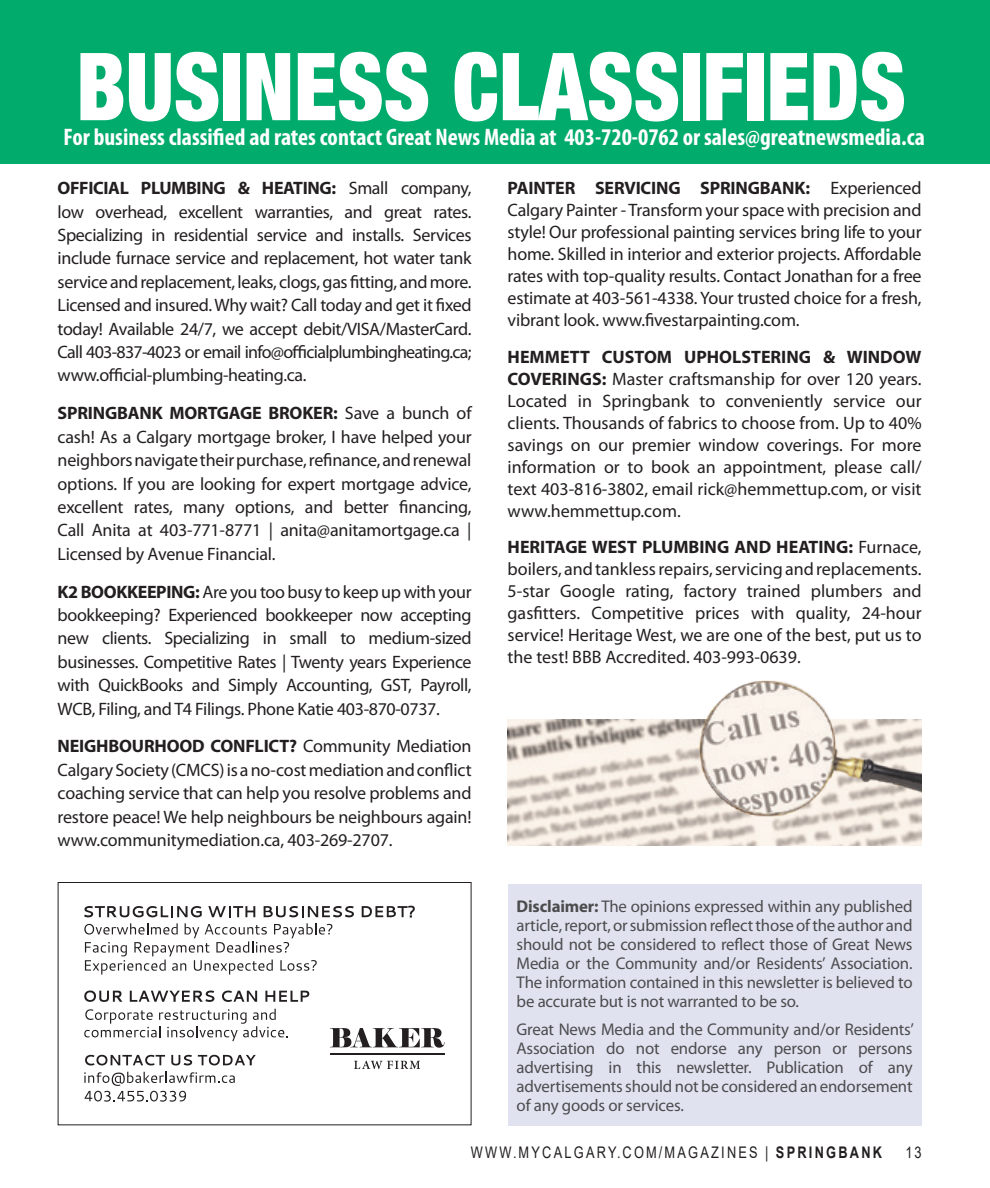
<style>
.page{position:relative;width:990px;height:1188px;background:#fff}
.page>*{position:absolute;margin:0;border:0;box-sizing:border-box;transform-origin:0 0}
.t1{font:900 condensed 94px "Helvetica Neue LT Std";color:#fff;scale:.92 1}
.t2{font:700 condensed 24px "Myriad Pro";color:#fff}
.Body_text{font:18px/23.4px "Myriad Pro";letter-spacing:-.01em;color:#231f20;text-align:justify}
.Body_text-2{font:17px/19px "Myriad Pro";letter-spacing:-.01em;color:#4b4c4d;text-align:justify}
.t3{font:16px "Arial";letter-spacing:.175em;color:#231f20;scale:.8 1}
.s1{font-weight:700}
</style>
<div class="page">
<img style="left:508px;top:719px;width:414px;height:127px">
<img style="left:693px;top:680px;width:229px;height:144px">
<div style="left:0;top:0;width:990px;height:163px;background:#00ab6b"></div>
<div style="left:508px;top:884px;width:414px;height:242px;background:#e0e2f0"></div>
<svg style="left:354px;top:1061px;width:66px;height:8px"></svg>
<svg style="left:330px;top:1028px;width:114px;height:20px"></svg>
<hr style="left:330px;top:1053px;width:114px;height:2px;background:#231f20">
<svg style="left:84px;top:923px;width:248px;height:51px"></svg>
<svg style="left:84px;top:906px;width:118px;height:11px"></svg>
<svg style="left:208px;top:906px;width:47px;height:11px"></svg>
<svg style="left:264px;top:906px;width:90px;height:11px"></svg>
<svg style="left:362px;top:906px;width:53px;height:12px"></svg>
<svg style="left:84px;top:1009px;width:204px;height:32px"></svg>
<svg style="left:84px;top:991px;width:38px;height:11px"></svg>
<svg style="left:130px;top:991px;width:84px;height:11px"></svg>
<svg style="left:222px;top:991px;width:35px;height:11px"></svg>
<svg style="left:265px;top:991px;width:44px;height:11px"></svg>
<svg style="left:85px;top:1055px;width:80px;height:10px"></svg>
<svg style="left:171px;top:1055px;width:21px;height:10px"></svg>
<svg style="left:198px;top:1055px;width:58px;height:10px"></svg>
<svg style="left:84px;top:1072px;width:151px;height:30px"></svg>
<div style="left:58px;top:882px;width:414px;height:243px;border:1px solid #231f20"></div>
<p class="t1" style="left:76px;top:29px;width:903px">BUSINESS CLASSIFIEDS</p>
<p class="t2" style="left:64px;top:122px;width:863px">For business classified ad rates contact Great News Media at 403-720-0762 or sales@greatnewsmedia.ca</p>
<p class="Body_text" style="left:58px;top:176px;width:416px"><span class="s1">OFFICIAL PLUMBING &amp; HEATING:</span> Small company, low overhead, excellent warranties, and great rates.<br>Specializing in residential service and installs. Services include furnace service and replacement, hot water tank service and replacement, leaks, clogs, gas fitting, and more.<br>Licensed and insured. Why wait? Call today and get it fixed today! Available 24/7, we accept debit/VISA/MasterCard.<br>Call 403-837-4023 or email info@officialplumbingheating.ca; www.official-plumbing-heating.ca.</p>
<p class="Body_text" style="left:58px;top:401px;width:416px"><span class="s1">SPRINGBANK MORTGAGE BROKER:</span> Save a bunch of cash! As a Calgary mortgage broker, I have helped your neighbors navigate their purchase, refinance, and renewal options. If you are looking for expert mortgage advice, excellent rates, many options, and better financing, Call Anita at 403-771-8771 | anita@anitamortgage.ca | Licensed by Avenue Financial.</p>
<p class="Body_text" style="left:58px;top:580px;width:416px"><span class="s1">K2 BOOKKEEPING:</span> Are you too busy to keep up with your bookkeeping? Experienced bookkeeper now accepting new clients. Specializing in small to medium-sized businesses. Competitive Rates | Twenty years Experience with QuickBooks and Simply Accounting, GST, Payroll, WCB, Filing, and T4 Filings. Phone Katie 403-870-0737.</p>
<p class="Body_text" style="left:58px;top:734px;width:416px"><span class="s1">NEIGHBOURHOOD CONFLICT?</span> Community Mediation Calgary Society (CMCS) is a no-cost mediation and conflict coaching service that can help you resolve problems and restore peace! We help neighbours be neighbours again! www.communitymediation.ca, 403-269-2707.</p>
<p class="Body_text" style="left:508px;top:177px;width:416px;line-height:22px"><span class="s1">PAINTER SERVICING SPRINGBANK:</span> Experienced Calgary Painter - Transform your space with precision and style! Our professional painting services bring life to your home. Skilled in interior and exterior projects. Affordable rates with top-quality results. Contact Jonathan for a free estimate at 403-561-4338. Your trusted choice for a fresh, vibrant look. www.fivestarpainting.com.</p>
<p class="Body_text" style="left:508px;top:345px;width:416px;line-height:22px"><span class="s1">HEMMETT CUSTOM UPHOLSTERING &amp; WINDOW COVERINGS:</span> Master craftsmanship for over 120 years.<br>Located in Springbank to conveniently service our clients. Thousands of fabrics to choose from. Up to 40% savings on our premier window coverings. For more information or to book an appointment, please call/ text 403-816-3802, email rick@hemmettup.com, or visit www.hemmettup.com.</p>
<p class="Body_text" style="left:508px;top:536px;width:416px;line-height:22px"><span class="s1">HERITAGE WEST PLUMBING AND HEATING:</span> Furnace, boilers, and tankless repairs, servicing and replacements.<br>5-star Google rating, factory trained plumbers and gasfitters. Competitive prices with quality, 24-hour service! Heritage West, we are one of the best, put us to the test! BBB Accredited. 403-993-0639.</p>
<p class="Body_text-2" style="left:517px;top:897px;width:398px"><span class="s1">Disclaimer:</span> The opinions expressed within any published article, report, or submission reflect those of the author and should not be considered to reflect those of Great News Media or the Community and/or Residents’ Association.<br>The information contained in this newsletter is believed to be accurate but is not warranted to be so.</p>
<p class="Body_text-2" style="left:517px;top:1020px;width:399px">Great News Media and the Community and/or Residents’ Association do not endorse any person or persons advertising in this newsletter. Publication of any advertisements should not be considered an endorsement of any goods or services.</p>
<p class="t3" style="left:471px;top:1141px;width:515px">WWW.MYCALGARY.COM/MAGAZINES | <span class="s1">SPRINGBANK</span></p>
<p class="t3" style="left:906px;top:1141px;width:22px">13</p>
</div>
